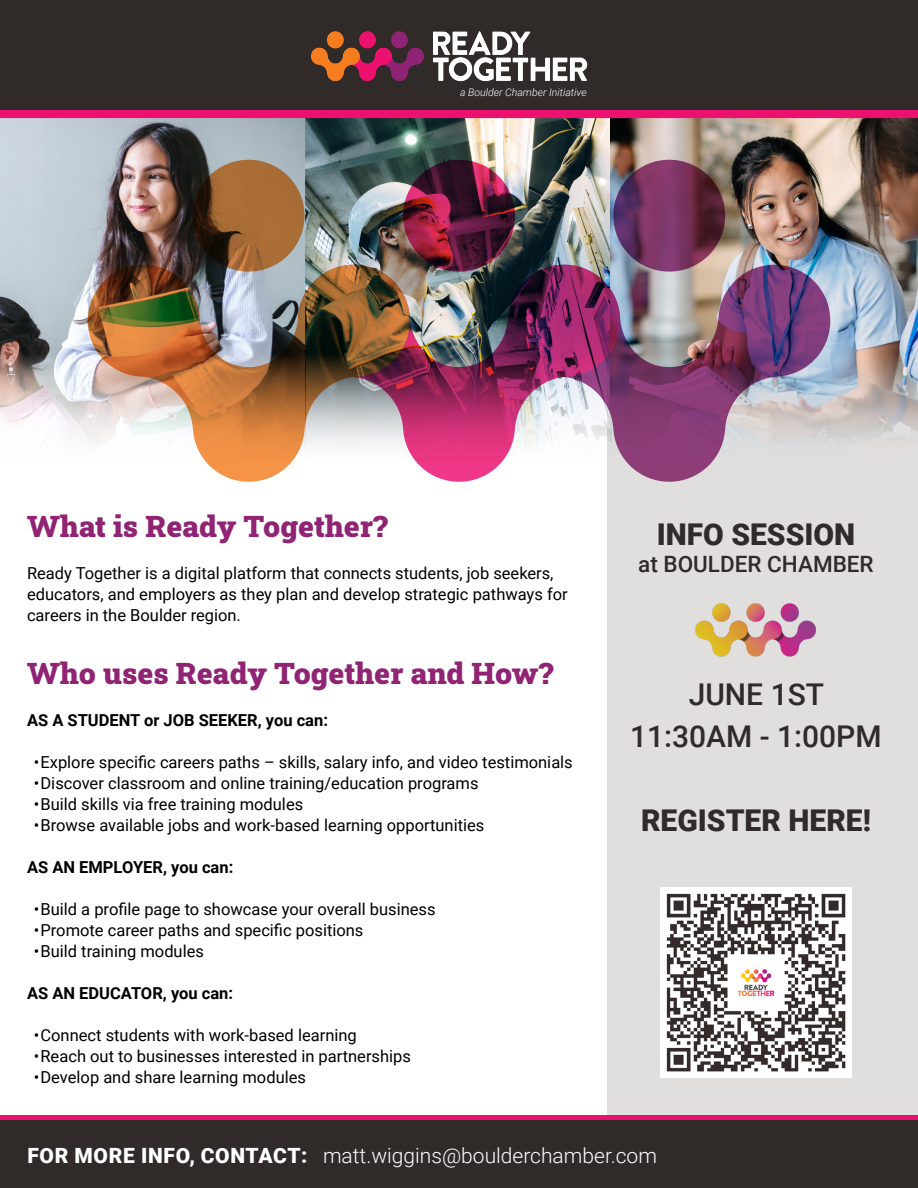
<style>
.page{position:relative;width:918px;height:1188px;background:#fff}
.page>*{position:absolute;margin:0;border:0;box-sizing:border-box;transform-origin:0 0}
.t1{font:900 30px "Roboto Slab";color:#902373}
.t2{font:900 30px "Roboto";color:#302a28}
.t3{font:500 30px "Roboto";color:#302a28}
.t4{font:500 22.5px "Roboto";color:#302a28}
.t5{font:300 21px "Roboto";color:#fff}
.t6{font:16.5px/21px "Roboto";color:#000}
.t7{font:700 16.5px "Roboto";color:#000}
.t8{font:italic 300 10.5px "Roboto";color:#fff}
.s1{font-weight:900}
</style>
<div class="page">
<div style="left:608px;top:62px;width:310px;height:1126px;background:#e0dfde"></div>
<div style="left:0;top:1115px;width:918px;height:73px;background:#ed116f"></div>
<div style="left:0;top:0;width:918px;height:119px;background:#302a28"></div>
<div style="left:0;top:110px;width:918px;height:146px;background:#ed116f"></div>
<img style="left:0;top:119px;width:918px;height:323px">
<div style="left:0;top:1120px;width:918px;height:68px;background:#302a28"></div>
<img style="left:661px;top:888px;width:190px;height:190px">
<img style="left:695px;top:603px;width:121px;height:53px">
<img style="left:310px;top:31px;width:278px;height:51px">
<img style="left:624px;top:258px;width:208px;height:224px">
<img style="left:294px;top:258px;width:330px;height:224px">
<img style="left:86px;top:261px;width:331px;height:221px">
<svg style="left:193px;top:160px;width:112px;height:112px;background:#915c2e"></svg>
<svg style="left:403px;top:160px;width:112px;height:112px;background:#661935"></svg>
<svg style="left:613px;top:160px;width:112px;height:112px;background:#6c3058"></svg>
<p class="t8" style="left:460px;top:85px;width:128px">a Boulder Chamber Initiative</p>
<p class="t1" style="left:27px;top:506px;width:362px">What is Ready Together?</p>
<p class="t6" style="left:27px;top:562px;width:542px">Ready Together is a digital platform that connects students, job seekers, educators, and employers as they plan and develop strategic pathways for careers in the Boulder region.</p>
<p class="t1" style="left:27px;top:653px;width:528px">Who uses Ready Together and How?</p>
<p class="t7" style="left:27px;top:709px;width:303px">AS A STUDENT or JOB SEEKER, you can:</p>
<p class="t6" style="left:34px;top:751px;width:541px">•Explore specific careers paths – skills, salary info, and video testimonials</p>
<p class="t6" style="left:34px;top:772px;width:446px">•Discover classroom and online training/education programs</p>
<p class="t6" style="left:34px;top:793px;width:271px">•Build skills via free training modules</p>
<p class="t6" style="left:34px;top:814px;width:452px">•Browse available jobs and work-based learning opportunities</p>
<p class="t7" style="left:27px;top:856px;width:208px">AS AN EMPLOYER, you can:</p>
<p class="t6" style="left:34px;top:898px;width:403px">•Build a profile page to showcase your overall business</p>
<p class="t6" style="left:34px;top:919px;width:331px">•Promote career paths and specific positions</p>
<p class="t6" style="left:34px;top:940px;width:172px">•Build training modules</p>
<p class="t7" style="left:27px;top:982px;width:208px">AS AN EDUCATOR, you can:</p>
<p class="t6" style="left:34px;top:1024px;width:325px">•Connect students with work-based learning</p>
<p class="t6" style="left:34px;top:1045px;width:379px">•Reach out to businesses interested in partnerships</p>
<p class="t6" style="left:34px;top:1066px;width:274px">•Develop and share learning modules</p>
<p class="t2" style="left:657px;top:514px;width:200px">INFO SESSION</p>
<p class="t4" style="left:638px;top:548px;width:237px">at BOULDER CHAMBER</p>
<p class="t3" style="left:689px;top:673px;width:137px">JUNE 1ST</p>
<p class="t3" style="left:630px;top:715px;width:253px">11:30AM - 1:00PM</p>
<p class="t2" style="left:641px;top:799px;width:231px">REGISTER HERE!</p>
<p class="t5" style="left:27px;top:1141px;width:631px"><span class="s1">FOR MORE INFO, CONTACT:</span> matt.wiggins@boulderchamber.com</p>
</div>
